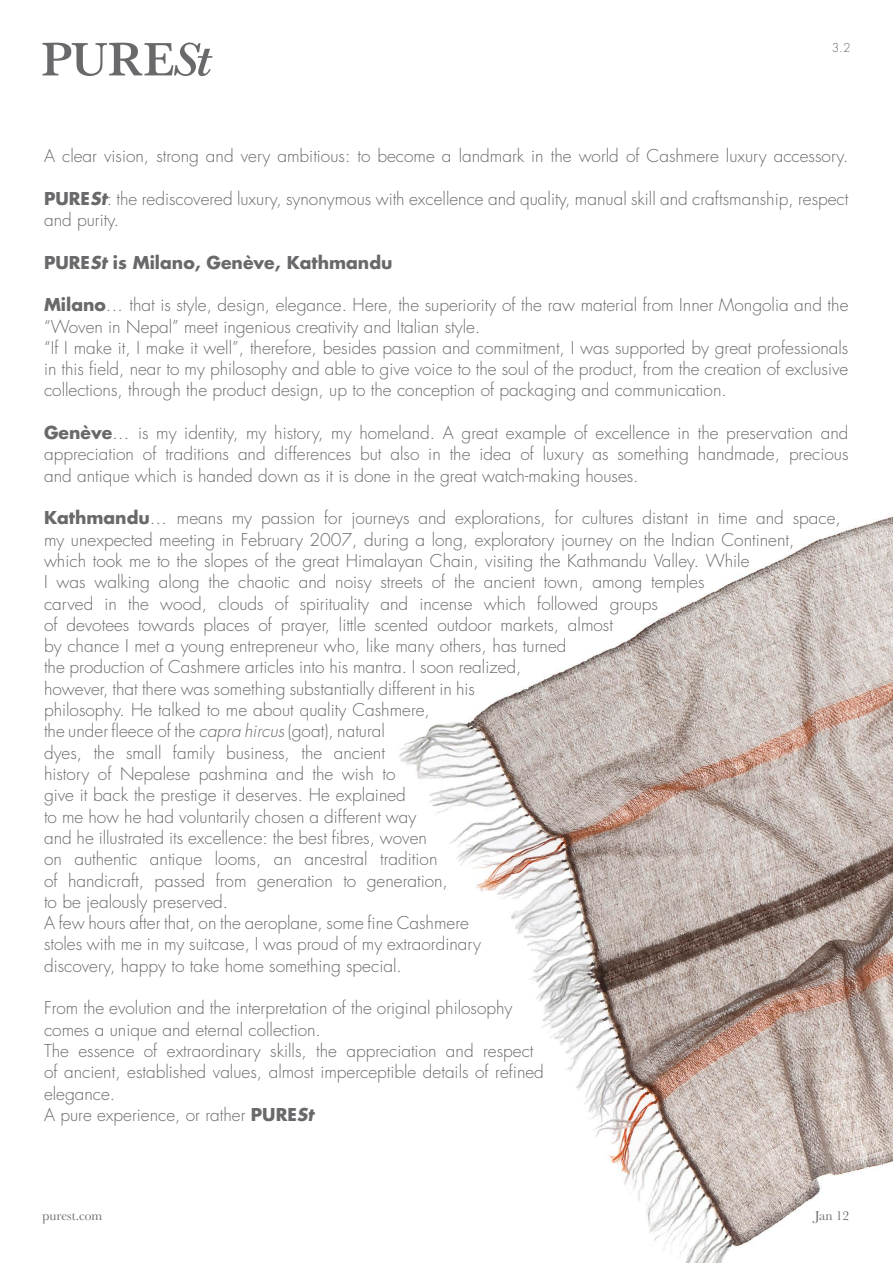
<style>
.page{position:relative;width:893px;height:1263px;background:#fff}
.page>*{position:absolute;margin:0;border:0;box-sizing:border-box;transform-origin:0 0}
.t1{font:300 17.25px/21.3px "Futura";color:#69696c}
.t2{font:700 17.25px "Futura";color:#69696c}
.t3{font:13.5px "Baskerville";color:#69696c}
.t4{font:300 12px "Futura";color:#69696c}
.s1{font-weight:700}
.s2{font-weight:700;font-style:italic}
.s3{font-style:italic}
</style>
<div class="page">
<img style="left:399px;top:516px;width:494px;height:747px">
<svg style="left:43px;top:43px;width:170px;height:33px"></svg>
<p class="t4" style="left:832px;top:40px;width:20px">3.2</p>
<p class="t1" style="left:44px;top:145px;width:806px">A clear vision, strong and very ambitious: to become a landmark in the world of Cashmere luxury accessory.</p>
<p class="t1" style="left:44px;top:188px;width:806px"><span class="s1">PURE</span><span class="s2">St</span>: the rediscovered luxury, synonymous with excellence and quality, manual skill and craftsmanship, respect and purity.</p>
<p class="t2" style="left:44px;top:250px;width:350px">PURE<span class="s3">St</span> is Milano, Genève, Kathmandu</p>
<p class="t1" style="left:44px;top:294px;width:806px"><span class="s1">Milano</span>… that is style, design, elegance. Here, the superiority of the raw material from Inner Mongolia and the “Woven in Nepal” meet ingenious creativity and Italian style.<br>“If I make it, I make it well”, therefore, besides passion and commitment, I was supported by great professionals in this field, near to my philosophy and able to give voice to the soul of the product, from the creation of exclusive collections, through the product design, up to the conception of packaging and communication.</p>
<p class="t1" style="left:44px;top:422px;width:806px;text-align:justify"><span class="s1">Genève</span>… is my identity, my history, my homeland. A great example of excellence in the preservation and appreciation of traditions and differences but also in the idea of luxury as something handmade, precious and antique which is handed down as it is done in the great watch-making houses.</p>
<p class="t1" style="left:44px;top:508px;width:798px"><span class="s1">Kathmandu</span>… means my passion for journeys and explorations, for cultures distant in time and space, my unexpected meeting in February 2007, during a long, exploratory journey on the Indian Continent, which took me to the slopes of the great Himalayan Chain, visiting the Kathmandu Valley. While<br>I was walking along the chaotic and noisy streets of the ancient town, among temples<br>carved in the wood, clouds of spirituality and incense which followed groups<br>of devotees towards places of prayer, little scented outdoor markets, almost<br>by chance I met a young entrepreneur who, like many others, has turned<br>the production of Cashmere articles into his mantra. I soon realized,<br>however, that there was something substantially different in his<br>philosophy. He talked to me about quality Cashmere,<br>the under fleece of the <span class="s3">capra hircus</span> (goat), natural<br>dyes, the small family business, the ancient<br>history of Nepalese pashmina and the wish to<br>give it back the prestige it deserves. He explained<br>to me how he had voluntarily chosen a different way<br>and he illustrated its excellence: the best fibres, woven<br>on authentic antique looms, an ancestral tradition<br>of handicraft, passed from generation to generation,<br>to be jealously preserved.<br>A few hours after that, on the aeroplane, some fine Cashmere<br>stoles with me in my suitcase, I was proud of my extraordinary<br>discovery, happy to take home something special.</p>
<p class="t1" style="left:44px;top:998px;width:501px">From the evolution and the interpretation of the original philosophy comes a unique and eternal collection.<br>The essence of extraordinary skills, the appreciation and respect of ancient, established values, almost imperceptible details of refined elegance.<br>A pure experience, or rather <span class="s1">PURE</span><span class="s2">St</span></p>
<p class="t3" style="left:43px;top:1207px;width:61px">purest.com</p>
<p class="t3" style="left:815px;top:1207px;width:36px">Jan 12</p>
</div>
